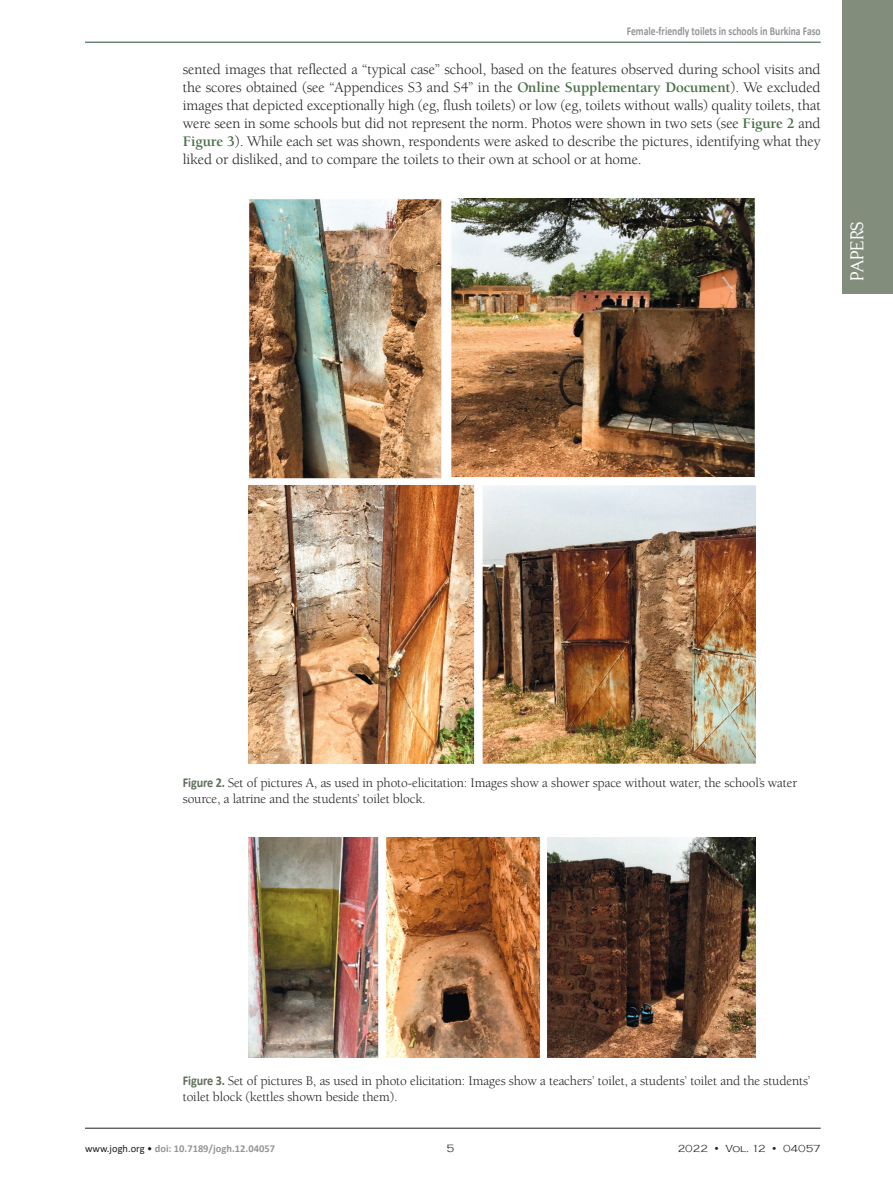
<style>
.page{position:relative;width:893px;height:1191px;background:#fff}
.page>*{position:absolute;margin:0;border:0;box-sizing:border-box;transform-origin:0 0}
.t1{font:18px "Centabel";color:#fff}
.Tekst_Osnovni{font:15px/18px "Berkeley Std";letter-spacing:-.01em;color:#231f20;text-align:justify}
.potpisi_slike{font:13.5px/15.8px "Berkeley Std";letter-spacing:-.01em;color:#231f20}
.t2{font:700 12px "Calibri";color:#939598;scale:.8 1}
.t3{font:300 10.95px "Copperplate Gothic";color:#231f20}
.t4{font:700 10.5px "Calibri";color:#939598}
.t5{font:300 10.5px "Copperplate Gothic";color:#231f20}
.s1{font-weight:700;color:#477045}
.s2{font-family:"Calibri";font-weight:700;color:#5f6f5b}
.s3{font-weight:400;color:#231f20}
</style>
<div class="page">
<hr style="left:85px;top:1128px;width:736px;height:1px;background:#231f20">
<hr style="left:85px;top:42px;width:736px;height:1px;background:#244d32">
<div style="left:842px;top:0;width:51px;height:293px;background:#838d7c"></div>
<img style="left:248px;top:198px;width:507px;height:565px">
<img style="left:248px;top:838px;width:507px;height:219px">
<p class="t2" style="left:627px;top:22px;width:244px">Female-friendly toilets in schools in Burkina Faso</p>
<p class="Tekst_Osnovni" style="left:183px;top:61px;width:639px">sented images that reflected a “typical case” school, based on the features observed during school visits and the scores obtained (see “Appendices S3 and S4” in the <span class="s1">Online Supplementary Document</span>). We excluded images that depicted exceptionally high (eg, flush toilets) or low (eg, toilets without walls) quality toilets, that were seen in some schools but did not represent the norm. Photos were shown in two sets (see <span class="s1">Figure 2</span> and <span class="s1">Figure 3</span>). While each set was shown, respondents were asked to describe the pictures, identifying what they liked or disliked, and to compare the toilets to their own at school or at home.</p>
<p class="t1" style="left:846px;top:281px;width:61px;rotate:-90deg">PAPERS</p>
<p class="potpisi_slike" style="left:183px;top:775px;width:616px"><span class="s2">Figure 2.</span> Set of pictures A, as used in photo-elicitation: Images show a shower space without water, the school’s water source, a latrine and the students’ toilet block.</p>
<p class="potpisi_slike" style="left:183px;top:1073px;width:629px"><span class="s2">Figure 3.</span> Set of pictures B, as used in photo elicitation: Images show a teachers’ toilet, a students’ toilet and the students’ toilet block (kettles shown beside them).</p>
<p class="t4" style="left:85px;top:1141px;width:191px"><span class="s3">www.jogh.org •</span> doi: 10.7189/jogh.12.04057</p>
<p class="t3" style="left:447px;top:1142px;width:9px">5</p>
<p class="t5" style="left:678px;top:1142px;width:145px">2022 • Vol. 12 • 04057</p>
</div>
